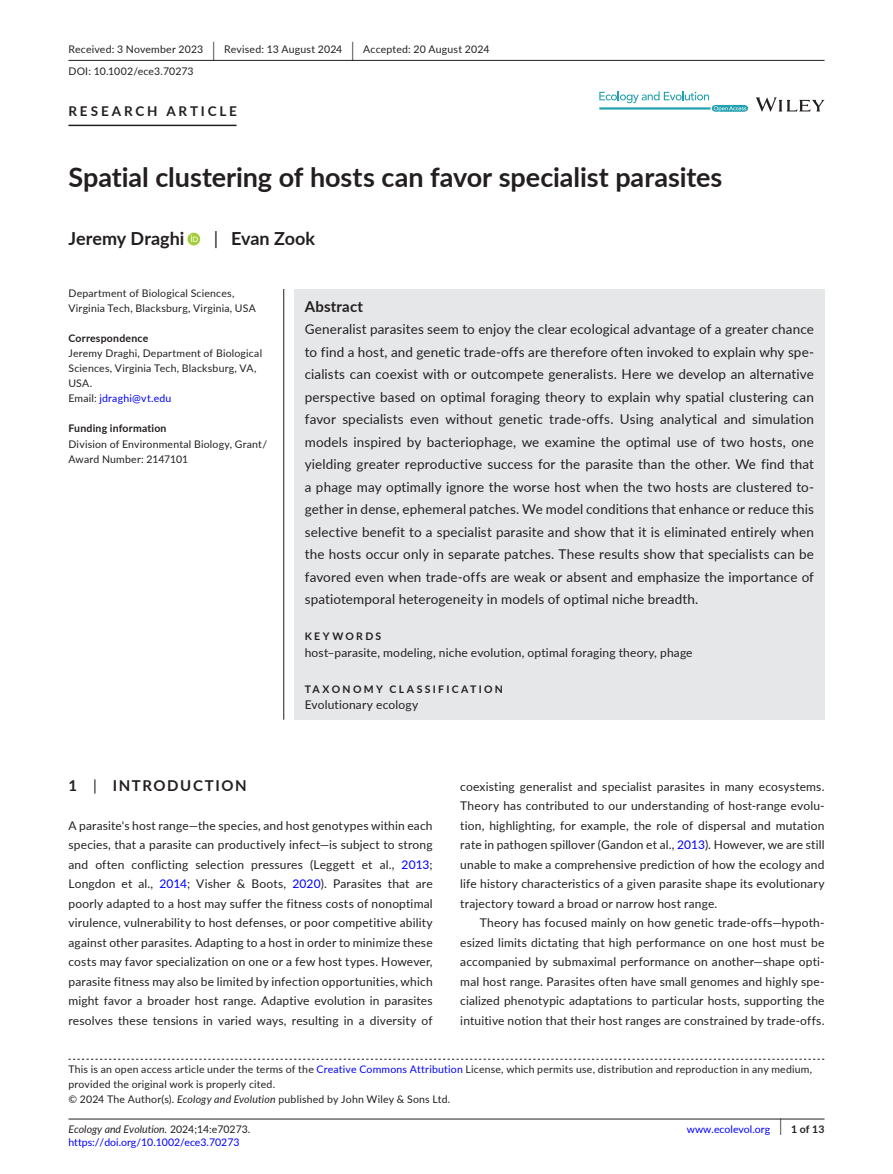
<style>
.page{position:relative;width:893px;height:1174px;background:#fff}
.page>*{position:absolute;margin:0;border:0;box-sizing:border-box;transform-origin:0 0}
.t1{font:700 27px "Lato";letter-spacing:-.005em;color:#231f20}
.t2{font:700 18px "Lato";color:#231f20}
.t3{font:700 15px "Lato";letter-spacing:.1em;color:#231f20}
.t4{font:700 15px "Lato";letter-spacing:.015em;color:#231f20}
.t5{font:13.5px/22.5px "Lato";letter-spacing:.01em;color:#231f20;text-align:justify}
.t6{font:700 13.5px "Lato";letter-spacing:.21em;color:#231f20}
.t7{font:12px/19.5px "Lato";letter-spacing:.015em;color:#231f20;text-align:justify}
.t8{font:10.5px/15px "Lato";letter-spacing:.02em;color:#231f20}
.t9{font:10.5px "Lato";color:#00f}
.t10{font:700 10.5px "Lato";letter-spacing:.02em;color:#231f20}
.t11{font:italic 10.5px "Lato";color:#231f20}
.t12{font:700 10.5px "Lato";letter-spacing:.22em;color:#231f20}
.s1{font-size:19.65px}
.s2{font-weight:400}
.s3{color:#00f}
.s4{font-style:italic}
.s5{font-style:normal}
.s6{font-weight:400;font-size:17.4px}
</style>
<div class="page">
<hr style="left:68px;top:1118px;width:756px;height:1px;background:#231f20">
<svg style="left:756px;top:97px;width:68px;height:15px"></svg>
<svg style="left:599px;top:91px;width:149px;height:21px"></svg>
<hr style="left:68px;top:60px;width:756px;height:1px;background:#231f20">
<hr style="left:68px;top:125px;width:169px;height:1px;background:#231f20">
<div style="left:187px;top:233px;width:13px;height:12px;background:#a5cd39;border-radius:50%"></div>
<svg style="left:191px;top:235px;width:7px;height:7px"></svg>
<svg style="left:68px;top:1058px;width:756px;height:1px"></svg>
<div style="left:294px;top:289px;width:530px;height:430px;background:#e6e7e9"></div>
<hr style="left:283px;top:289px;width:1px;height:430px;background:#231f20">
<p class="t8" style="left:68px;top:38px;width:422px;line-height:21.8px">Received: 3 November 2023 <span class="s1">|</span> Revised: 13 August 2024 <span class="s1">|</span> Accepted: 20 August 2024<br>DOI: 10.1002/ece3.70273</p>
<p class="t6" style="left:68px;top:101px;width:170px">RESEARCH ARTICLE</p>
<h1 class="t1" style="left:68px;top:157px;width:655px">Spatial clustering of hosts can favor specialist parasites</h1>
<h2 class="t2" style="left:68px;top:226px;width:117px">Jeremy Draghi</h2>
<h2 class="t2" style="left:214px;top:226px;width:103px"><span class="s2">|</span> Evan Zook</h2>
<p class="t8" style="left:68px;top:286px;width:189px">Department of Biological Sciences,<br>Virginia Tech, Blacksburg, Virginia, USA</p>
<p class="t10" style="left:68px;top:331px;width:81px">Correspondence</p>
<p class="t8" style="left:68px;top:346px;width:195px">Jeremy Draghi, Department of Biological<br>Sciences, Virginia Tech, Blacksburg, VA,<br>USA.<br>Email: <span class="s3">jdraghi@vt.edu</span></p>
<p class="t10" style="left:68px;top:421px;width:100px">Funding information</p>
<p class="t8" style="left:68px;top:436px;width:200px">Division of Environmental Biology, Grant/<br>Award Number: 2147101</p>
<p class="t4" style="left:305px;top:295px;width:60px">Abstract</p>
<p class="t5" style="left:305px;top:317px;width:511px">Generalist parasites seem to enjoy the clear ecological advantage of a greater chance to find a host, and genetic trade-offs are therefore often invoked to explain why spe&shy;cialists can coexist with or outcompete generalists. Here we develop an alternative perspective based on optimal foraging theory to explain why spatial clustering can favor specialists even without genetic trade-offs. Using analytical and simulation models inspired by bacteriophage, we examine the optimal use of two hosts, one yielding greater reproductive success for the parasite than the other. We find that a phage may optimally ignore the worse host when the two hosts are clustered to&shy;gether in dense, ephemeral patches. We model conditions that enhance or reduce this selective benefit to a specialist parasite and show that it is eliminated entirely when the hosts occur only in separate patches. These results show that specialists can be favored even when trade-offs are weak or absent and emphasize the importance of spatiotemporal heterogeneity in models of optimal niche breadth.</p>
<p class="t12" style="left:305px;top:628px;width:78px">KEYWORDS</p>
<p class="t7" style="left:305px;top:642px;width:389px">host–parasite, modeling, niche evolution, optimal foraging theory, phage</p>
<p class="t12" style="left:305px;top:681px;width:200px">TAXONOMY CLASSIFICATION</p>
<p class="t7" style="left:305px;top:694px;width:115px">Evolutionary ecology</p>
<p class="t3" style="left:68px;top:774px;width:180px">1 <span class="s2">|</span> INTRODUCTION</p>
<p class="t7" style="left:68px;top:815px;width:366px">A parasite's host range—the species, and host genotypes within each species, that a parasite can productively infect—is subject to strong and often conflicting selection pressures (Leggett et al., <span class="s3">2013</span>; Longdon et al., <span class="s3">2014</span>; Visher &amp; Boots, <span class="s3">2020</span>). Parasites that are poorly adapted to a host may suffer the fitness costs of nonoptimal virulence, vulnerability to host defenses, or poor competitive ability against other parasites. Adapting to a host in order to minimize these costs may favor specialization on one or a few host types. However, parasite fitness may also be limited by infection opportunities, which might favor a broader host range. Adaptive evolution in parasites resolves these tensions in varied ways, resulting in a diversity of</p>
<p class="t7" style="left:460px;top:776px;width:366px">coexisting generalist and specialist parasites in many ecosystems.<br>Theory has contributed to our understanding of host-range evolu&shy;tion, highlighting, for example, the role of dispersal and mutation rate in pathogen spillover (Gandon et al., <span class="s3">2013</span>). However, we are still unable to make a comprehensive prediction of how the ecology and life history characteristics of a given parasite shape its evolutionary trajectory toward a broad or narrow host range.</p>
<p class="t7" style="left:460px;top:912px;width:366px;text-indent:20px">Theory has focused mainly on how genetic trade-offs—hypoth&shy;esized limits dictating that high performance on one host must be accompanied by submaximal performance on another—shape opti&shy;mal host range. Parasites often have small genomes and highly spe&shy;cialized phenotypic adaptations to particular hosts, supporting the intuitive notion that their host ranges are constrained by trade-offs.</p>
<p class="t8" style="left:68px;top:1061px;width:745px">This is an open access article under the terms of the <span class="s3">Creative Commons Attribution</span> License, which permits use, distribution and reproduction in any medium, provided the original work is properly cited.<br>© 2024 The Author(s). <span class="s4">Ecology and Evolution</span> published by John Wiley &amp; Sons Ltd.</p>
<p class="t11" style="left:68px;top:1121px;width:183px">Ecology and Evolution. <span class="s5">2024;14:e70273.</span></p>
<p class="t10" style="left:779px;top:1121px;width:46px"><span class="s6">|</span> 1 of 13</p>
<p class="t9" style="left:68px;top:1135px;width:173px">https://doi.org/10.1002/ece3.70273</p>
<p class="t9" style="left:687px;top:1121px;width:85px">www.ecolevol.org</p>
</div>
